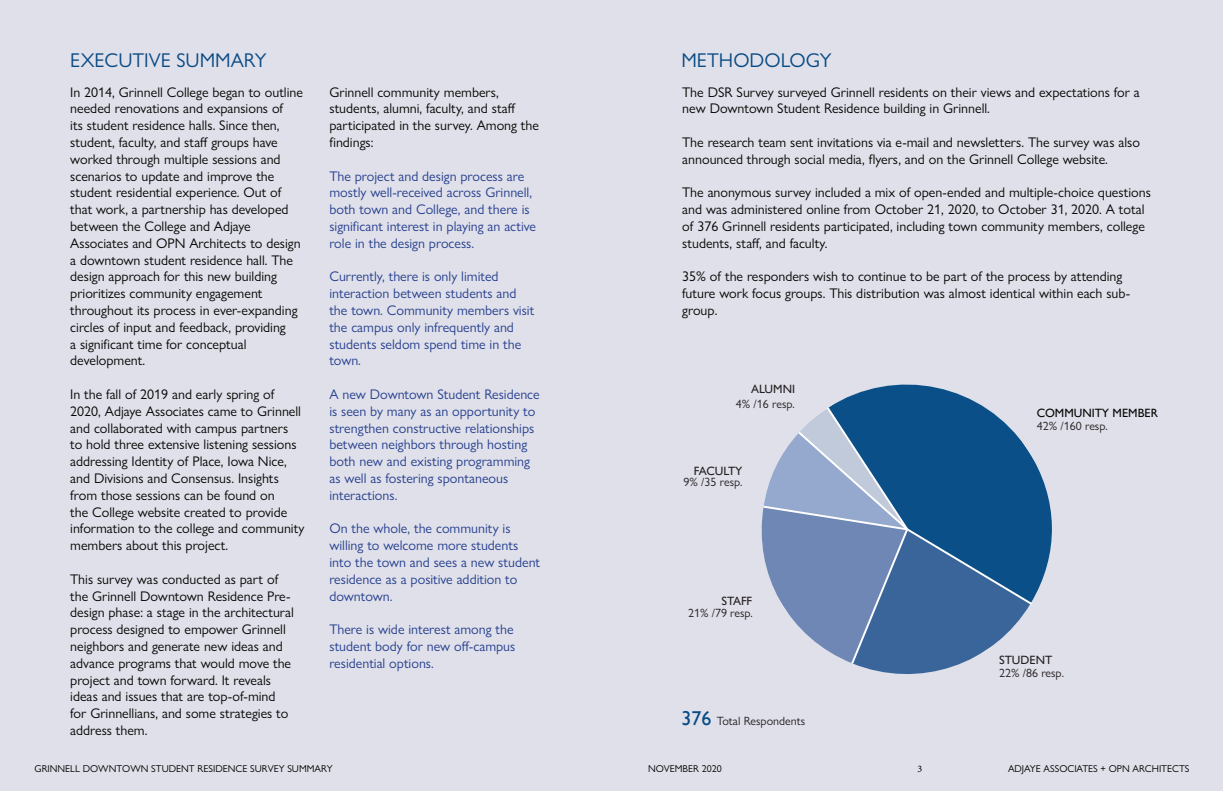
<style>
.page{position:relative;width:1224px;height:792px;background:#fff}
.page>*{position:absolute;margin:0;border:0;box-sizing:border-box;transform-origin:0 0}
.t1{font:20px "Gill Sans Nova";color:#094b85}
.t2{font:14px/16.8px "Gill Sans Nova";color:#040503}
.t3{font:14px/16.8px "Gill Sans Nova";color:#253f8e}
.t4{font:12px "Gill Sans Nova";color:#231f20}
.t5{font:500 12px "Gill Sans Nova";color:#231f20}
.t6{font:500 12px "Gill Sans Nova";color:#040503}
.t7{font:10px "Gill Sans Nova";color:#000}
.t8{font:10px "Minion Pro";color:#000}
.s1{font-weight:500;font-size:20px;color:#094b85}
</style>
<div class="page">
<div style="left:0;top:0;width:1223px;height:791px;background:#e0e0ea"></div>
<svg style="left:863px;top:667px;width:88px;height:8px"></svg>
<svg style="left:833px;top:384px;width:219px;height:212px"></svg>
<svg style="left:761px;top:405px;width:274px;height:262px;background:#5a80ac"></svg>
<svg style="left:833px;top:384px;width:31px;height:9px"></svg>
<h1 class="t1" style="left:70px;top:48px;width:198px">EXECUTIVE SUMMARY</h1>
<p class="t2" style="left:70px;top:83px;width:234px">In 2014, Grinnell College began to outline needed renovations and expansions of<br>its student residence halls. Since then, student, faculty, and staff groups have worked through multiple sessions and scenarios to update and improve the student residential experience. Out of that work, a partnership has developed between the College and Adjaye Associates and OPN Architects to design a downtown student residence hall. The design approach for this new building prioritizes community engagement throughout its process in ever-expanding circles of input and feedback, providing<br>a significant time for conceptual development.</p>
<p class="t2" style="left:70px;top:386px;width:236px">In the fall of 2019 and early spring of 2020, Adjaye Associates came to Grinnell and collaborated with campus partners<br>to hold three extensive listening sessions addressing Identity of Place, Iowa Nice, and Divisions and Consensus. Insights from those sessions can be found on<br>the College website created to provide information to the college and community members about this project.</p>
<p class="t2" style="left:70px;top:571px;width:225px">This survey was conducted as part of the Grinnell Downtown Residence Pre&shy;design phase: a stage in the architectural process designed to empower Grinnell neighbors and generate new ideas and advance programs that would move the project and town forward. It reveals ideas and issues that are top-of-mind for Grinnellians, and some strategies to address them.</p>
<p class="t2" style="left:329px;top:83px;width:211px">Grinnell community members, students, alumni, faculty, and staff participated in the survey. Among the findings:</p>
<p class="t3" style="left:329px;top:167px;width:208px">The project and design process are mostly well-received across Grinnell, both town and College, and there is significant interest in playing an active role in the design process.</p>
<p class="t3" style="left:329px;top:268px;width:206px">Currently, there is only limited interaction between students and the town. Community members visit the campus only infrequently and students seldom spend time in the town.</p>
<p class="t3" style="left:329px;top:386px;width:212px">A new Downtown Student Residence is seen by many as an opportunity to strengthen constructive relationships between neighbors through hosting both new and existing programming as well as fostering spontaneous interactions.</p>
<p class="t3" style="left:329px;top:520px;width:212px">On the whole, the community is willing to welcome more students into the town and sees a new student residence as a positive addition to downtown.</p>
<p class="t3" style="left:329px;top:621px;width:188px">There is wide interest among the student body for new off-campus residential options.</p>
<h1 class="t1" style="left:681px;top:48px;width:152px">METHODOLOGY</h1>
<p class="t2" style="left:682px;top:83px;width:459px">The DSR Survey surveyed Grinnell residents on their views and expectations for a new Downtown Student Residence building in Grinnell.</p>
<p class="t2" style="left:682px;top:134px;width:459px">The research team sent invitations via e-mail and newsletters. The survey was also announced through social media, flyers, and on the Grinnell College website.</p>
<p class="t2" style="left:682px;top:184px;width:470px">The anonymous survey included a mix of open-ended and multiple-choice questions and was administered online from October 21, 2020, to October 31, 2020. A total of 376 Grinnell residents participated, including town community members, college students, staff, and faculty.</p>
<p class="t2" style="left:682px;top:268px;width:450px">35% of the responders wish to continue to be part of the process by attending future work focus groups. This distribution was almost identical within each sub&shy;group.</p>
<p class="t5" style="left:751px;top:382px;width:45px">ALUMNI</p>
<p class="t4" style="left:736px;top:396px;width:61px">4% /16 resp.</p>
<p class="t5" style="left:694px;top:464px;width:50px">FACULTY</p>
<p class="t4" style="left:684px;top:475px;width:61px">9% /35 resp.</p>
<p class="t5" style="left:721px;top:594px;width:32px">STAFF</p>
<p class="t4" style="left:688px;top:605px;width:66px">21% /79 resp.</p>
<p class="t4" style="left:681px;top:714px;width:125px"><span class="s1">376</span> Total Respondents</p>
<p class="t6" style="left:1037px;top:405px;width:123px">COMMUNITY MEMBER</p>
<p class="t4" style="left:1037px;top:419px;width:73px">42% /160 resp.</p>
<p class="t5" style="left:999px;top:653px;width:55px">STUDENT</p>
<p class="t4" style="left:999px;top:665px;width:67px">22% /86 resp.</p>
<p class="t7" style="left:35px;top:763px;width:300px">GRINNELL DOWNTOWN STUDENT RESIDENCE SURVEY SUMMARY</p>
<p class="t7" style="left:648px;top:763px;width:75px">NOVEMBER 2020</p>
<p class="t8" style="left:917px;top:762px;width:6px">3</p>
<p class="t7" style="left:1008px;top:763px;width:183px">ADJAYE ASSOCIATES + OPN ARCHITECTS</p>
</div>
